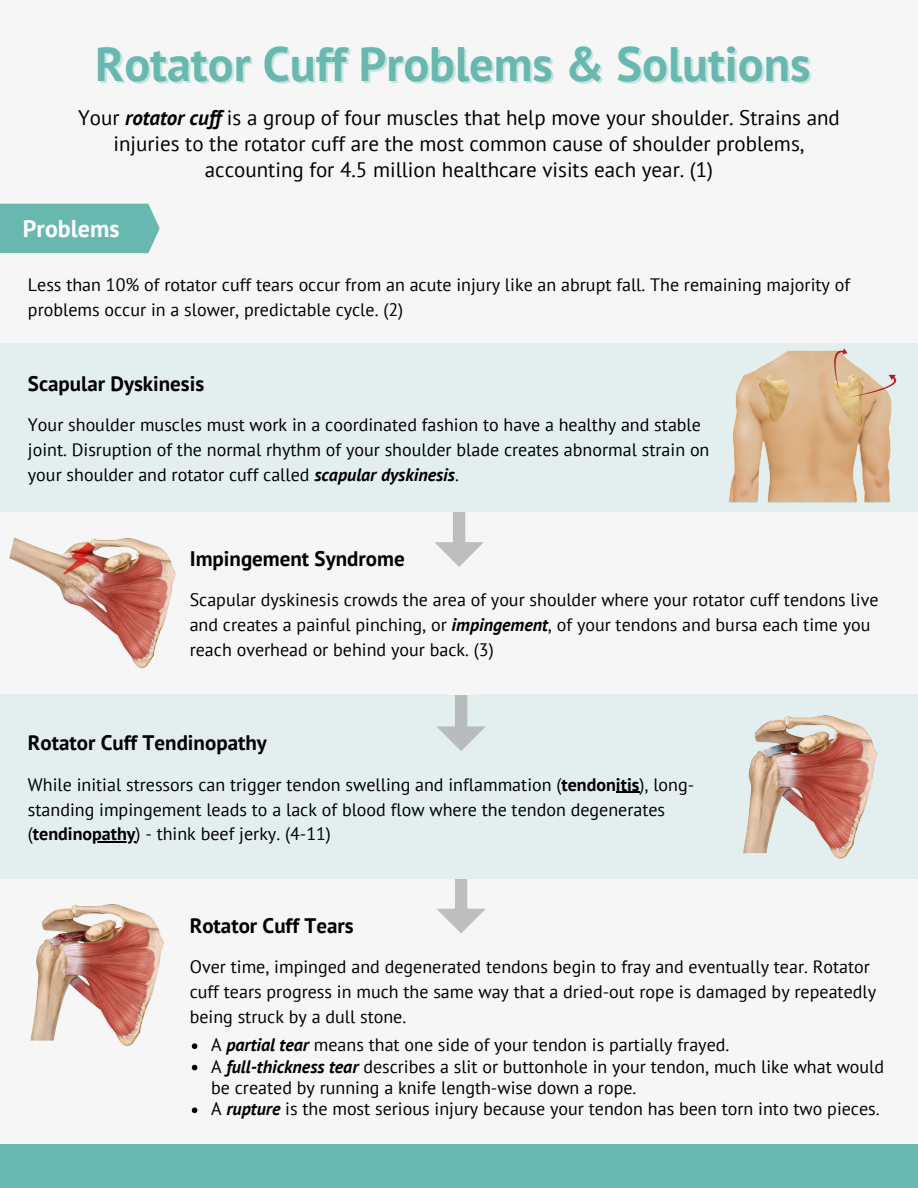
<style>
.page{position:relative;width:918px;height:1188px;background:#f6f6f6}
.page>*{position:absolute;margin:0;border:0;box-sizing:border-box;transform-origin:0 0}
.t1{font:700 48.3px "PT Sans";color:#69b8b0}
.t2{font:700 24px "PT Sans";color:#fff}
.t3{font:21px/25.8px "PT Sans";color:#000;text-align:center}
.t4{font:700 21px "PT Sans";color:#000}
.t5{font:18px/24.8px "PT Sans";color:#000}
.s1{font-weight:700;font-style:italic}
.s2{font-weight:700}
</style>
<div class="page">
<svg style="left:434px;top:512px;width:50px;height:55px"></svg>
<div style="left:0;top:343px;width:918px;height:169px;background:#e3efee"></div>
<svg style="left:437px;top:879px;width:49px;height:55px"></svg>
<div style="left:0;top:695px;width:918px;height:184px;background:#e3efee"></div>
<svg style="left:436px;top:694px;width:50px;height:57px"></svg>
<img style="left:684px;top:694px;width:234px;height:165px">
<img style="left:30px;top:904px;width:168px;height:167px">
<img style="left:0;top:537px;width:211px;height:158px">
<svg style="left:62px;top:539px;width:34px;height:43px"></svg>
<div style="left:0;top:1144px;width:918px;height:43px;background:#69b8b0"></div>
<div style="left:0;top:204px;width:160px;height:49px;background:#69b8b0"></div>
<div style="left:448px;top:664px;width:26px;height:31px;background:#f6f6f6"></div>
<img style="left:729px;top:348px;width:168px;height:155px">
<svg style="left:616px;top:792px;width:23px;height:1px"></svg>
<hr style="left:92px;top:841px;width:44px;height:2px;background:#000">
<svg style="left:192px;top:1043px;width:5px;height:6px"></svg>
<svg style="left:192px;top:1065px;width:5px;height:5px"></svg>
<svg style="left:192px;top:1108px;width:5px;height:5px"></svg>
<p class="t1" style="left:95px;top:32px;width:717px">Rotator Cuff Problems &amp; Solutions</p>
<p class="t3" style="left:78px;top:104px;width:763px">Your <span class="s1">rotator cuff</span> is a group of four muscles that help move your shoulder. Strains and injuries to the rotator cuff are the most common cause of shoulder problems, accounting for 4.5 million healthcare visits each year. (1)</p>
<p class="t2" style="left:23px;top:213px;width:98px">Problems</p>
<p class="t5" style="left:28px;top:272px;width:824px">Less than 10% of rotator cuff tears occur from an acute injury like an abrupt fall. The remaining majority of problems occur in a slower, predictable cycle. (2)</p>
<p class="t4" style="left:28px;top:370px;width:178px">Scapular Dyskinesis</p>
<p class="t5" style="left:28px;top:412px;width:683px">Your shoulder muscles must work in a coordinated fashion to have a healthy and stable joint. Disruption of the normal rhythm of your shoulder blade creates abnormal strain on your shoulder and rotator cuff called <span class="s1">scapular dyskinesis</span>.</p>
<p class="t4" style="left:190px;top:545px;width:216px">Impingement Syndrome</p>
<p class="t5" style="left:190px;top:587px;width:690px">Scapular dyskinesis crowds the area of your shoulder where your rotator cuff tendons live and creates a painful pinching, or <span class="s1">impingement</span>, of your tendons and bursa each time you reach overhead or behind your back. (3)</p>
<p class="t4" style="left:28px;top:729px;width:240px">Rotator Cuff Tendinopathy</p>
<p class="t5" style="left:28px;top:772px;width:668px">While initial stressors can trigger tendon swelling and inflammation (<span class="s2">tendonitis</span>), long&shy;standing impingement leads to a lack of blood flow where the tendon degenerates (<span class="s2">tendinopathy</span>) - think beef jerky. (4-11)</p>
<p class="t4" style="left:190px;top:911px;width:165px">Rotator Cuff Tears</p>
<p class="t5" style="left:190px;top:954px;width:688px">Over time, impinged and degenerated tendons begin to fray and eventually tear. Rotator cuff tears progress in much the same way that a dried-out rope is damaged by repeatedly being struck by a dull stone.</p>
<p class="t5" style="left:211px;top:1032px;width:520px">A <span class="s1">partial tear</span> means that one side of your tendon is partially frayed.</p>
<p class="t5" style="left:211px;top:1055px;width:675px;line-height:21.3px">A <span class="s1">full-thickness tear</span> describes a slit or buttonhole in your tendon, much like what would be created by running a knife length-wise down a rope.</p>
<p class="t5" style="left:211px;top:1096px;width:670px">A <span class="s1">rupture</span> is the most serious injury because your tendon has been torn into two pieces.</p>
</div>
